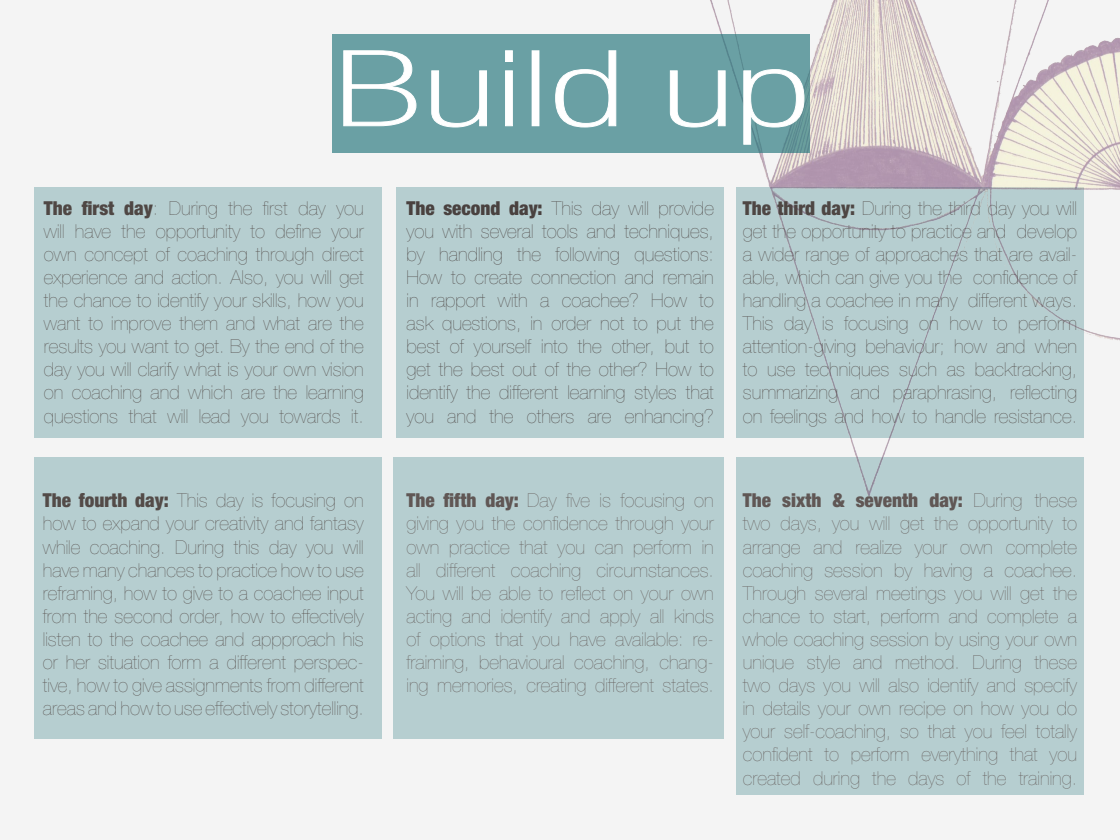
<style>
.page{position:relative;width:1120px;height:840px;background:#f4f4f4}
.page>*{position:absolute;margin:0;border:0;box-sizing:border-box;transform-origin:0 0}
.t1{font:100 condensed 105px "Helvetica Neue LT Std";color:#fff;scale:1.71 1}
.t2{font:200 19.25px/23.1px "Helvetica Neue LT Std";color:#605755;text-align:justify}
.t3{font:200 19.25px/23.1px "Helvetica Neue LT Std";color:#4e4643;text-align:justify}
.t4{font:200 19.25px/23.1px "Helvetica Neue LT Std";color:#534b48;text-align:justify}
.t5{font:200 19.25px/23.1px "Helvetica Neue LT Std";color:#4f4744;text-align:justify}
.t6{font:200 19.25px/23.1px "Helvetica Neue LT Std";color:#49413f;text-align:justify}
.s1{font-weight:900;font-stretch:condensed}
</style>
<div class="page">
<div style="left:35px;top:187px;width:347px;height:250px;background:#b6ced0"></div>
<div style="left:397px;top:187px;width:173px;height:250px;background:#b6ced0"></div>
<div style="left:736px;top:622px;width:348px;height:173px;background:#b6ced0"></div>
<div style="left:394px;top:457px;width:330px;height:281px;background:#b6ced0"></div>
<div style="left:35px;top:457px;width:347px;height:281px;background:#b6ced0"></div>
<img style="left:570px;top:0;width:550px;height:622px">
<div style="left:333px;top:35px;width:477px;height:118px;background:#6aa0a4"></div>
<svg style="left:343px;top:50px;width:74px;height:77px;background:#7aaaad"></svg>
<svg style="left:431px;top:70px;width:56px;height:58px;background:#78a9ac"></svg>
<svg style="left:505px;top:50px;width:8px;height:77px"></svg>
<div style="left:532px;top:51px;width:7px;height:75px;border:1px solid #fff"></div>
<svg style="left:555px;top:50px;width:62px;height:78px;background:#77a8ac"></svg>
<svg style="left:669px;top:70px;width:57px;height:58px;background:#78a9ac"></svg>
<svg style="left:743px;top:69px;width:62px;height:76px;background:#75a6a9"></svg>
<p class="t1" style="left:333px;top:30px;width:281px">Build up</p>
<p class="t5" style="left:44px;top:196px;width:321px"><span class="s1">The first day</span>: During the first day you will have the opportunity to define your own concept of coaching through direct</p>
<p class="t5" style="left:44px;top:265px;width:321px">experience and action. Also, you will get the chance to identify your skills, how you want to improve them and what are the results you want to get. By the end of the day you will clarify what is your own vision on coaching and which are the learning questions that will lead you towards it.</p>
<p class="t4" style="left:43px;top:489px;width:322px"><span class="s1">The fourth day:</span> This day is focusing on how to expand your creativity and fantasy while coaching. During this day you will have many chances to practice how to use</p>
<p class="t4" style="left:43px;top:581px;width:322px">reframing, how to give to a coachee input from the second order, how to effectively listen to the coachee and appproach his or her situation form a different perspec&shy;tive, how to give assignments from different</p>
<p class="t4" style="left:43px;top:697px;width:322px">areas and how to use effectively storytelling.</p>
<p class="t6" style="left:407px;top:196px;width:309px"><span class="s1">The second day:</span> This day will provide you with several tools and techniques, by handling the following questions:<br>How to create connection and remain in rapport with a coachee? How to ask questions, in order not to put the best of yourself into the other, but to get the best out of the other? How to identify the different learning styles that you and the others are enhancing?</p>
<p class="t3" style="left:743px;top:196px;width:336px"><span class="s1">The third day:</span> During the third day you will get the opportunity to practice and develop a wider range of approaches that are avail&shy;able, which can give you the confidence of handling a coachee in many different ways.<br>This day is focusing on how to perform attention-giving behaviour; how and when to use techniques such as backtracking, summarizing and paraphrasing, reflecting on feelings and how to handle resistance.</p>
<p class="t2" style="left:407px;top:489px;width:309px"><span class="s1">The fifth day:</span> Day five is focusing on giving you the confidence through your own practice that you can perform in all different coaching circumstances.<br>You will be able to reflect on your own acting and identify and apply all kinds of options that you have available: re&shy;fraiming, behavioural coaching, chang&shy;ing memories, creating different states.</p>
<p class="t2" style="left:743px;top:489px;width:336px"><span class="s1">The sixth &amp; seventh day:</span> During these two days, you will get the opportunity to arrange and realize your own complete coaching session by having a coachee.<br>Through several meetings you will get the chance to start, perform and complete a whole coaching session by using your own unique style and method. During these two days you will also identify and specify in details your own recipe on how you do your self-coaching, so that you feel totally confident to perform everything that you created during the days of the training.</p>
</div>
